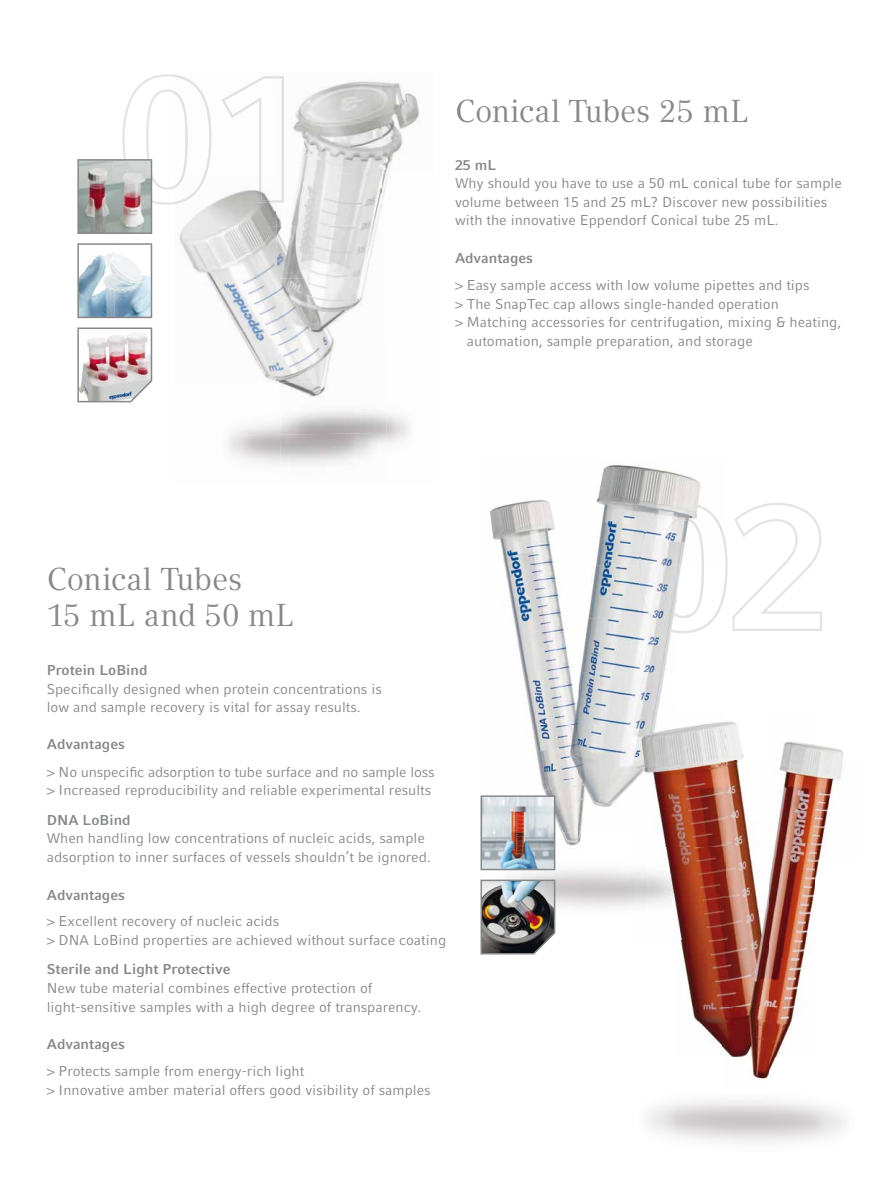
<style>
.page{position:relative;width:893px;height:1191px;background:#fff}
.page>*{position:absolute;margin:0;border:0;box-sizing:border-box;transform-origin:0 0}
.t1{font:31.5px/36px "Compatil Textfor Eppendorf";letter-spacing:-.005em;color:#87888a}
.t2{font:14.25px/18.6px "Compatil Factfor Eppendorf";color:#87888a}
.t3{font:700 14.25px "Compatil Factfor Eppendorf";color:#87888a}
</style>
<div class="page">
<svg style="left:726px;top:503px;width:96px;height:128px"></svg>
<img style="left:490px;top:465px;width:187px;height:260px">
<img style="left:677px;top:473px;width:24px;height:30px">
<img style="left:480px;top:725px;width:149px;height:209px">
<img style="left:639px;top:503px;width:87px;height:130px">
<img style="left:480px;top:879px;width:75px;height:75px">
<img style="left:480px;top:795px;width:75px;height:75px">
<img style="left:726px;top:722px;width:118px;height:186px">
<img style="left:680px;top:939px;width:42px;height:19px">
<img style="left:722px;top:908px;width:93px;height:50px">
<img style="left:647px;top:958px;width:198px;height:184px">
<img style="left:629px;top:711px;width:97px;height:228px">
<img style="left:77px;top:327px;width:75px;height:75px">
<svg style="left:77px;top:243px;width:75px;height:75px"></svg>
<svg style="left:77px;top:74px;width:97px;height:160px"></svg>
<img style="left:184px;top:81px;width:196px;height:40px">
<img style="left:380px;top:82px;width:39px;height:90px">
<img style="left:293px;top:121px;width:89px;height:52px">
<img style="left:186px;top:173px;width:196px;height:52px">
<img style="left:382px;top:172px;width:7px;height:35px">
<img style="left:179px;top:225px;width:199px;height:54px">
<img style="left:209px;top:279px;width:69px;height:104px">
<img style="left:277px;top:277px;width:101px;height:54px">
<img style="left:278px;top:329px;width:100px;height:54px">
<img style="left:279px;top:381px;width:107px;height:54px">
<img style="left:174px;top:75px;width:110px;height:43px">
<img style="left:185px;top:116px;width:99px;height:45px">
<img style="left:174px;top:161px;width:36px;height:43px">
<img style="left:259px;top:159px;width:25px;height:44px">
<h1 class="t1" style="left:455px;top:93px;width:295px">Conical Tubes 25 mL</h1>
<p class="t3" style="left:455px;top:156px;width:43px">25 mL</p>
<p class="t2" style="left:455px;top:174px;width:388px">Why should you have to use a 50 mL conical tube for sample volume between 15 and 25 mL? Discover new possibilities with the innovative Eppendorf Conical tube 25 mL.</p>
<p class="t3" style="left:455px;top:250px;width:80px">Advantages</p>
<p class="t2" style="left:455px;top:276px;width:356px">&gt; Easy sample access with low volume pipettes and tips</p>
<p class="t2" style="left:455px;top:294px;width:325px">&gt; The SnapTec cap allows single-handed operation</p>
<p class="t2" style="left:455px;top:313px;width:388px">&gt; Matching accessories for centrifugation, mixing &amp; heating,</p>
<p class="t2" style="left:467px;top:332px;width:287px">automation, sample preparation, and storage</p>
<h1 class="t1" style="left:47px;top:561px;width:249px">Conical Tubes<br>15 mL and 50 mL</h1>
<p class="t3" style="left:47px;top:661px;width:102px">Protein LoBind</p>
<p class="t2" style="left:47px;top:679px;width:337px">Specifically designed when protein concentrations is low and sample recovery is vital for assay results.</p>
<p class="t3" style="left:47px;top:736px;width:80px">Advantages</p>
<p class="t2" style="left:47px;top:762px;width:389px">&gt; No unspecific adsorption to tube surface and no sample loss &gt; Increased reproducibility and reliable experimental results</p>
<p class="t3" style="left:47px;top:811px;width:85px">DNA LoBind</p>
<p class="t2" style="left:47px;top:829px;width:386px">When handling low concentrations of nucleic acids, sample adsorption to inner surfaces of vessels shouldn’t be ignored.</p>
<p class="t3" style="left:47px;top:886px;width:80px">Advantages</p>
<p class="t2" style="left:47px;top:912px;width:401px">&gt; Excellent recovery of nucleic acids<br>&gt; DNA LoBind properties are achieved without surface coating</p>
<p class="t3" style="left:47px;top:961px;width:185px">Sterile and Light Protective</p>
<p class="t2" style="left:47px;top:978px;width:376px">New tube material combines effective protection of light-sensitive samples with a high degree of transparency.</p>
<p class="t3" style="left:47px;top:1035px;width:80px">Advantages</p>
<p class="t2" style="left:47px;top:1061px;width:385px">&gt; Protects sample from energy-rich light<br>&gt; Innovative amber material offers good visibility of samples</p>
</div>
